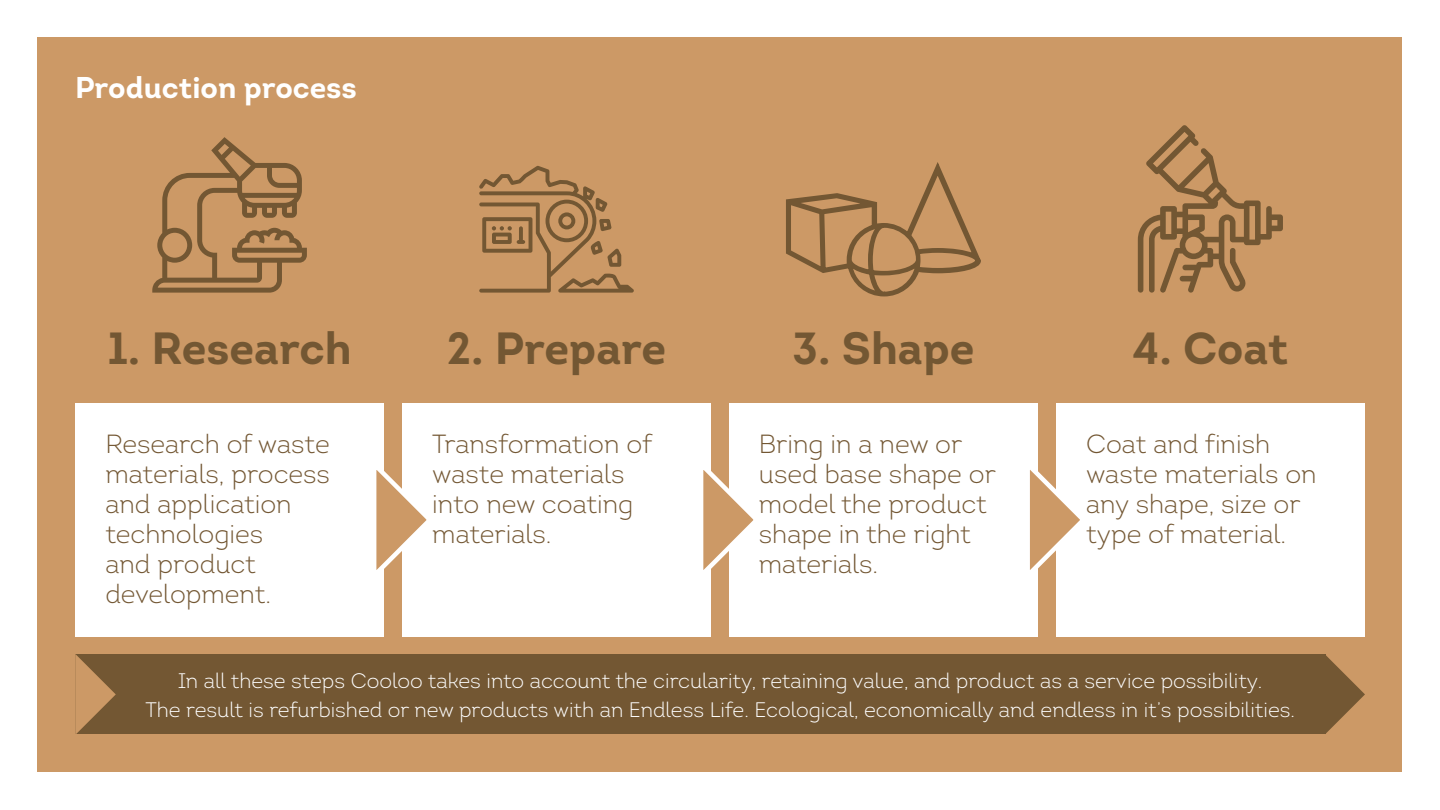
<style>
.page{position:relative;width:1440px;height:810px;background:#fff}
.page>*{position:absolute;margin:0;border:0;box-sizing:border-box;transform-origin:0 0}
.t1{font:700 45px "Intro";color:#735733}
.t2{font:700 30px "Intro";color:#fff}
.t3{font:300 26.25px/30px "Intro";color:#735733}
.t4{font:300 21px/28.5px "Intro";color:#fff;text-align:center}
</style>
<div class="page">
<div style="left:38px;top:38px;width:1364px;height:734px;background:#c96"></div>
<div style="left:75px;top:403px;width:309px;height:234px;background:#fff"></div>
<div style="left:115px;top:655px;width:1210px;height:79px;background:#735733"></div>
<div style="left:402px;top:403px;width:309px;height:234px;background:#fff"></div>
<div style="left:729px;top:403px;width:309px;height:234px;background:#fff"></div>
<div style="left:1056px;top:403px;width:309px;height:234px;background:#fff"></div>
<svg style="left:152px;top:137px;width:155px;height:156px"></svg>
<svg style="left:479px;top:166px;width:155px;height:127px"></svg>
<svg style="left:786px;top:162px;width:195px;height:135px"></svg>
<svg style="left:1138px;top:125px;width:145px;height:168px"></svg>
<svg style="left:376px;top:470px;width:51px;height:100px"></svg>
<svg style="left:75px;top:654px;width:41px;height:80px"></svg>
<svg style="left:1325px;top:655px;width:40px;height:79px"></svg>
<svg style="left:703px;top:470px;width:51px;height:100px"></svg>
<svg style="left:1029px;top:470px;width:51px;height:100px"></svg>
<p class="t2" style="left:75px;top:68px;width:283px">Production process</p>
<h1 class="t1" style="left:107px;top:320px;width:246px">1. Research</h1>
<p class="t3" style="left:105px;top:428px;width:226px">Research of waste materials, process and application technologies<br>and product development.</p>
<h1 class="t1" style="left:447px;top:320px;width:221px">2. Prepare</h1>
<h1 class="t1" style="left:792px;top:320px;width:184px">3. Shape</h1>
<h1 class="t1" style="left:1132px;top:320px;width:157px">4. Coat</h1>
<p class="t3" style="left:432px;top:428px;width:221px">Transformation of waste materials into new coating materials.</p>
<p class="t3" style="left:759px;top:428px;width:239px">Bring in a new or used base shape or model the product shape in the right materials.</p>
<p class="t3" style="left:1086px;top:428px;width:232px">Coat and finish waste materials on any shape, size or type of material.</p>
<p class="t4" style="left:145px;top:666px;width:1151px">In all these steps Cooloo takes into account the circularity, retaining value, and product as a service possibility.<br>The result is refurbished or new products with an Endless Life. Ecological, economically and endless in it’s possibilities.</p>
</div>
